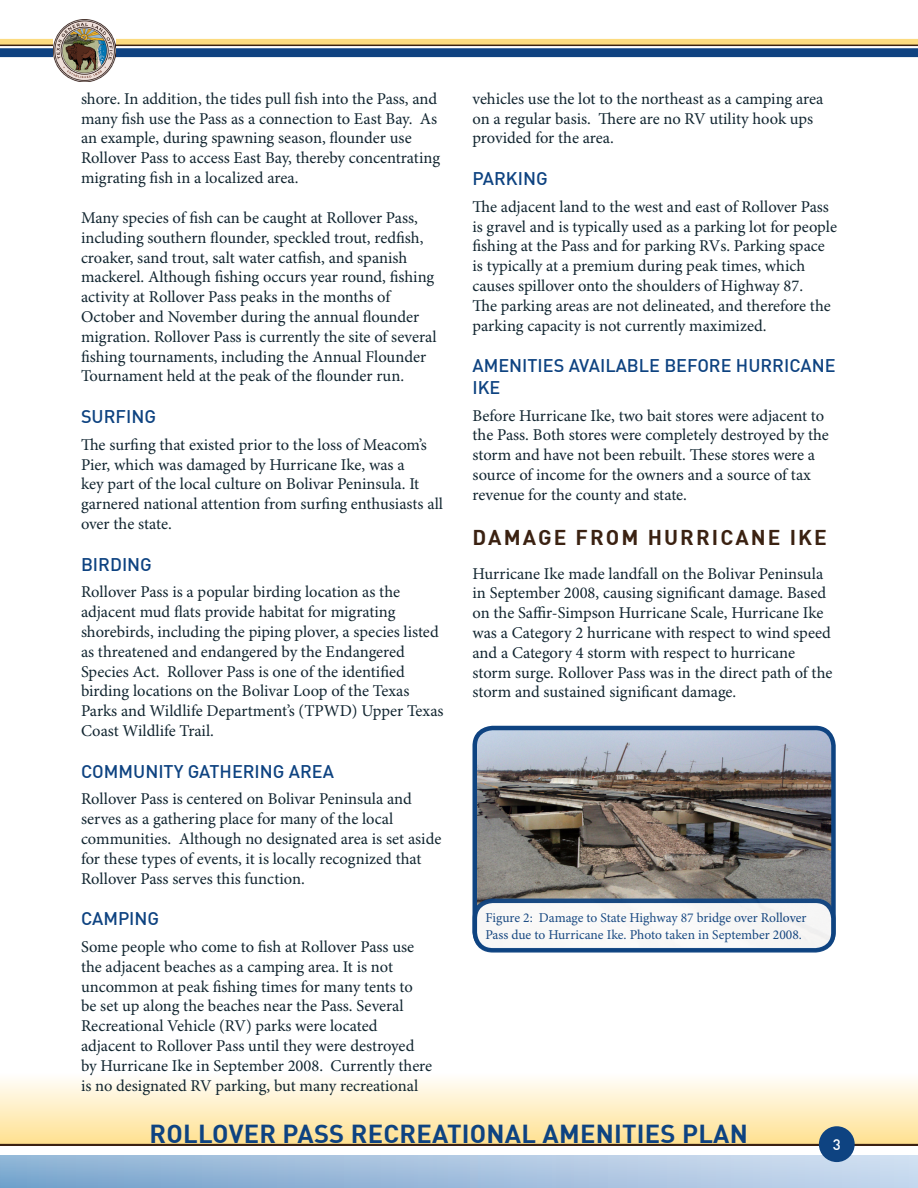
<style>
.page{position:relative;width:918px;height:1188px;background:#fff}
.page>*{position:absolute;margin:0;border:0;box-sizing:border-box;transform-origin:0 0}
.t1{font:700 25.5px "DIN";letter-spacing:.01em;color:#0e4381}
.t2{font:700 21px "DIN";letter-spacing:.1em;color:#3b2212}
.sub_header{font:500 18px/21.6px "DIN";color:#0e4381}
.Body_Text{font:16.5px/19.8px "Minion Pro";color:#112530}
.t3{font:500 15px "DIN";color:#fff}
.t4{font:13.5px/16.2px "Minion Pro";color:#0e4381}
</style>
<div class="page">
<svg style="left:0;top:1079px;width:918px;height:65px;background:#feedc1"></svg>
<svg style="left:0;top:1155px;width:918px;height:33px;background:#a6c2df"></svg>
<hr style="left:0;top:1144px;width:918px;height:3px;background:#3b2212">
<div style="left:0;top:1146px;width:918px;height:9px;background:#fff"></div>
<div style="left:0;top:48px;width:918px;height:9px;background:#0f4281"></div>
<div style="left:0;top:39px;width:918px;height:6px;background:#fcdb80"></div>
<hr style="left:0;top:45px;width:918px;height:1px;background:#3a2111">
<img style="left:54px;top:20px;width:61px;height:61px">
<div style="left:819px;top:1126px;width:36px;height:36px;background:#0e4381;border-radius:50%"></div>
<img style="left:477px;top:731px;width:354px;height:216px">
<div style="left:472px;top:726px;width:364px;height:226px;border:4px solid #0e4381;border-radius:18px"></div>
<div style="left:475px;top:901px;width:358px;height:49px;background:#f8f8f6;border-radius:18px"></div>
<div style="left:473px;top:899px;width:363px;height:54px;border:4px solid #0e4381;border-radius:18px"></div>
<p class="Body_Text" style="left:81px;top:89px;width:361px">shore. In addition, the tides pull fish into the Pass, and many fish use the Pass as a connection to East Bay. As an example, during spawning season, flounder use Rollover Pass to access East Bay, thereby concentrating migrating fish in a localized area.</p>
<p class="Body_Text" style="left:81px;top:209px;width:357px">Many species of fish can be caught at Rollover Pass, including southern flounder, speckled trout, redfish, croaker, sand trout, salt water catfish, and spanish mackerel. Although fishing occurs year round, fishing activity at Rollover Pass peaks in the months of October and November during the annual flounder migration. Rollover Pass is currently the site of several fishing tournaments, including the Annual Flounder Tournament held at the peak of the flounder run.</p>
<p class="sub_header" style="left:81px;top:405px;width:77px">SURFING</p>
<p class="Body_Text" style="left:81px;top:435px;width:364px">The surfing that existed prior to the loss of Meacom’s Pier, which was damaged by Hurricane Ike, was a<br>key part of the local culture on Bolivar Peninsula. It garnered national attention from surfing enthusiasts all over the state.</p>
<p class="sub_header" style="left:81px;top:553px;width:72px">BIRDING</p>
<p class="Body_Text" style="left:81px;top:583px;width:364px">Rollover Pass is a popular birding location as the adjacent mud flats provide habitat for migrating shorebirds, including the piping plover, a species listed as threatened and endangered by the Endangered Species Act. Rollover Pass is one of the identified birding locations on the Bolivar Loop of the Texas Parks and Wildlife Department’s (TPWD) Upper Texas Coast Wildlife Trail.</p>
<p class="sub_header" style="left:81px;top:760px;width:255px">COMMUNITY GATHERING AREA</p>
<p class="Body_Text" style="left:81px;top:790px;width:362px">Rollover Pass is centered on Bolivar Peninsula and serves as a gathering place for many of the local communities. Although no designated area is set aside for these types of events, it is locally recognized that Rollover Pass serves this function.</p>
<p class="sub_header" style="left:81px;top:908px;width:80px">CAMPING</p>
<p class="Body_Text" style="left:81px;top:938px;width:353px">Some people who come to fish at Rollover Pass use the adjacent beaches as a camping area. It is not uncommon at peak fishing times for many tents to be set up along the beaches near the Pass. Several Recreational Vehicle (RV) parks were located adjacent to Rollover Pass until they were destroyed by Hurricane Ike in September 2008. Currently there is no designated RV parking, but many recreational</p>
<p class="Body_Text" style="left:472px;top:89px;width:352px">vehicles use the lot to the northeast as a camping area on a regular basis. There are no RV utility hook ups provided for the area.</p>
<p class="sub_header" style="left:472px;top:167px;width:77px">PARKING</p>
<p class="Body_Text" style="left:472px;top:197px;width:366px">The adjacent land to the west and east of Rollover Pass is gravel and is typically used as a parking lot for people fishing at the Pass and for parking RVs. Parking space is typically at a premium during peak times, which causes spillover onto the shoulders of Highway 87.<br>The parking areas are not delineated, and therefore the parking capacity is not currently maximized.</p>
<p class="sub_header" style="left:472px;top:355px;width:365px">AMENITIES AVAILABLE BEFORE HURRICANE<br>IKE</p>
<p class="Body_Text" style="left:472px;top:406px;width:358px">Before Hurricane Ike, two bait stores were adjacent to the Pass. Both stores were completely destroyed by the storm and have not been rebuilt. These stores were a source of income for the owners and a source of tax revenue for the county and state.</p>
<p class="t2" style="left:472px;top:524px;width:356px">DAMAGE FROM HURRICANE IKE</p>
<p class="Body_Text" style="left:472px;top:564px;width:361px">Hurricane Ike made landfall on the Bolivar Peninsula in September 2008, causing significant damage. Based on the Saffir-Simpson Hurricane Scale, Hurricane Ike was a Category 2 hurricane with respect to wind speed and a Category 4 storm with respect to hurricane storm surge. Rollover Pass was in the direct path of the storm and sustained significant damage.</p>
<p class="t4" style="left:485px;top:911px;width:323px">Figure 2: Damage to State Highway 87 bridge over Rollover<br>Pass due to Hurricane Ike. Photo taken in September 2008.</p>
<h1 class="t1" style="left:150px;top:1117px;width:600px">ROLLOVER PASS RECREATIONAL AMENITIES PLAN</h1>
<p class="t3" style="left:833px;top:1135px;width:9px">3</p>
</div>
